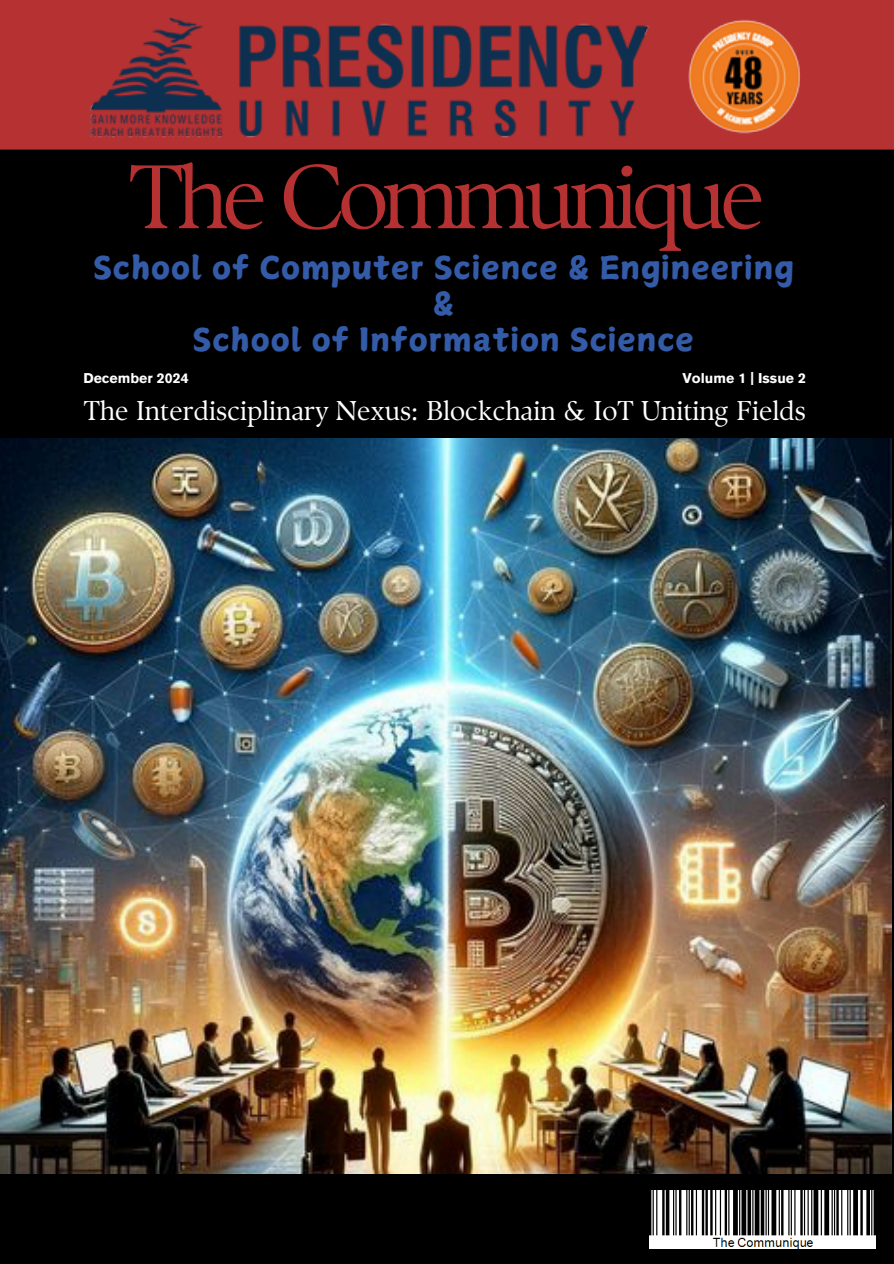
<style>
.page{position:relative;width:894px;height:1264px;background:#fff}
.page>*{position:absolute;margin:0;border:0;box-sizing:border-box;transform-origin:0 0}
.t1{font:90px "TY Serif D";letter-spacing:-.065em;color:#b63131}
.t2{font:31.5px/36px "Canva Surname Fu";letter-spacing:.03em;color:#345ba8;text-align:center}
.t3{font:27.15px "TY Serif D";color:#fff}
.t4{font:700 14.1px "Akzidenz Grotesk Pro";color:#fff}
</style>
<div class="page">
<div style="left:0;top:0;width:893px;height:1263px;background:#000"></div>
<img style="left:0;top:438px;width:891px;height:735px">
<img style="left:649px;top:1190px;width:226px;height:57px">
<div style="left:0;top:0;width:893px;height:150px;background:#b63131"></div>
<img style="left:83px;top:19px;width:723px;height:119px">
<p class="t1" style="left:129px;top:143px;width:636px">The Communique</p>
<p class="t2" style="left:93px;top:249px;width:701px">School of Computer Science &amp; Engineering &amp;<br>School of Information Science</p>
<h1 class="t4" style="left:83px;top:372px;width:107px">December 2024</h1>
<p class="t4" style="left:682px;top:372px;width:125px">Volume 1 | Issue 2</p>
<p class="t3" style="left:84px;top:394px;width:723px">The Interdisciplinary Nexus: Blockchain &amp; IoT Uniting Fields</p>
</div>
